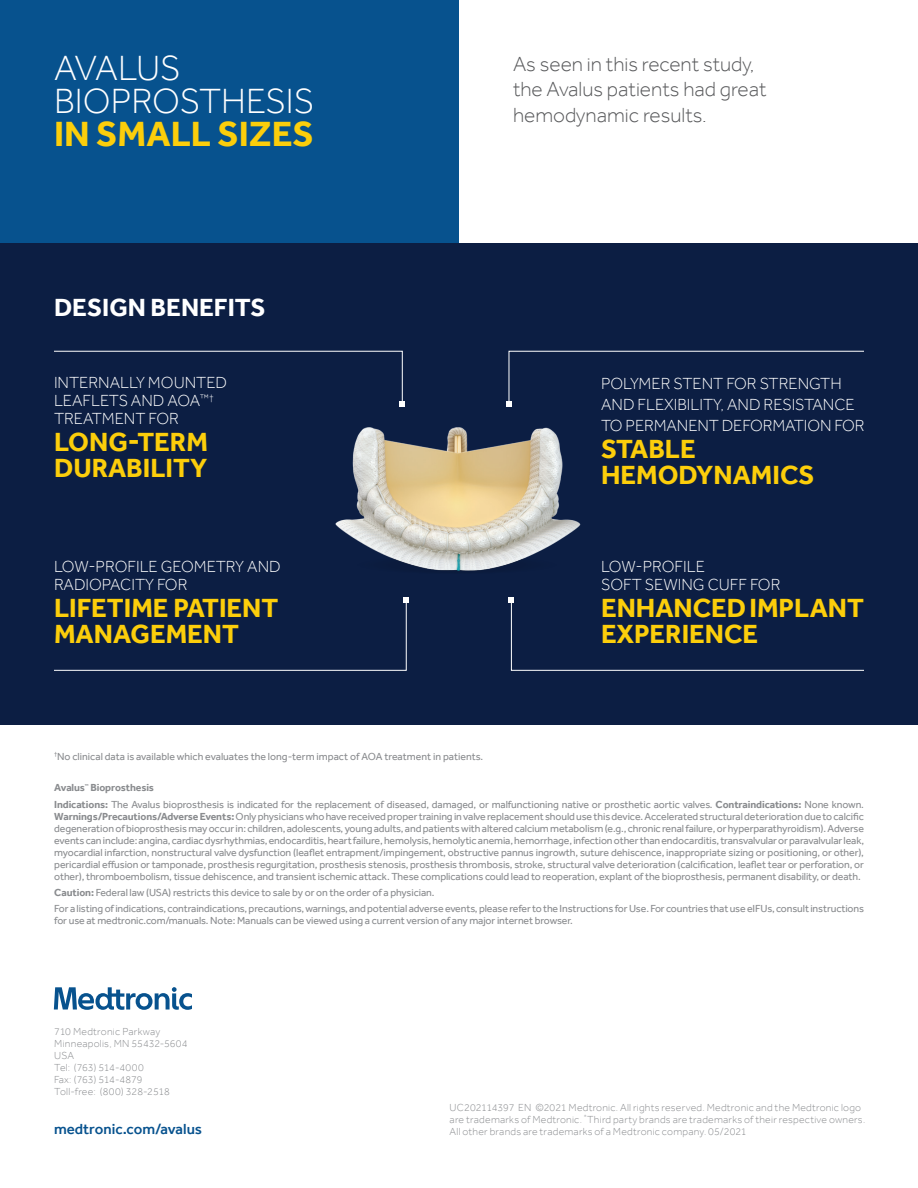
<style>
.page{position:relative;width:918px;height:1188px;background:#fff}
.page>*{position:absolute;margin:0;border:0;box-sizing:border-box;transform-origin:0 0}
.t1{font:300 36px/33px "Effra";color:#fff}
.t2{font:700 36px "Effra";color:#fcce0b}
.t3{font:700 27px/25.5px "Effra";color:#fcce0b}
.t4{font:700 25.5px "Effra";color:#fff}
.t5{font:300 21px/25.5px "Effra";color:#57585a}
.t6{font:300 16.5px/18px "Effra";color:#fff}
.t7{font:500 15px "Effra";color:#07528e}
.t8{font:10.5px/12px "Effra";letter-spacing:-.01em;color:#8a8c8f}
.t9{font:300 10.5px/12px "Effra";letter-spacing:.02em;color:#8a8c8f}
.t10{font:700 10.5px "Effra";letter-spacing:-.01em;color:#8a8c8f}
.t11{font:700 4.35px "Effra";color:#8a8c8f}
.s1{font-weight:700}
</style>
<div class="page">
<div style="left:0;top:0;width:459px;height:243px;background:#07528e"></div>
<div style="left:0;top:243px;width:918px;height:482px;background:#0c1e43"></div>
<img style="left:335px;top:427px;width:246px;height:171px">
<svg style="left:54px;top:350px;width:351px;height:57px"></svg>
<svg style="left:54px;top:598px;width:355px;height:73px"></svg>
<svg style="left:506px;top:350px;width:358px;height:57px"></svg>
<svg style="left:508px;top:598px;width:356px;height:73px"></svg>
<svg style="left:54px;top:987px;width:138px;height:23px"></svg>
<h1 class="t1" style="left:54px;top:51px;width:262px">AVALUS<br>BIOPROSTHESIS</h1>
<h1 class="t2" style="left:54px;top:112px;width:261px">IN SMALL SIZES</h1>
<h3 class="t5" style="left:513px;top:51px;width:255px">As seen in this recent study, the Avalus patients had great hemodynamic results.</h3>
<h3 class="t4" style="left:54px;top:292px;width:213px">DESIGN BENEFITS</h3>
<h3 class="t6" style="left:54px;top:374px;width:175px">INTERNALLY MOUNTED<br>LEAFLETS AND AOA<sup>™†<br></sup>TREATMENT FOR</h3>
<h2 class="t3" style="left:54px;top:429px;width:156px">LONG-TERM<br>DURABILITY</h2>
<h3 class="t6" style="left:54px;top:558px;width:228px">LOW-PROFILE GEOMETRY AND<br>RADIOPACITY FOR</h3>
<h2 class="t3" style="left:54px;top:595px;width:226px">LIFETIME PATIENT<br>MANAGEMENT</h2>
<p class="t8" style="left:54px;top:750px;width:431px"><sup>†</sup>No clinical data is available which evaluates the long-term impact of AOA treatment in patients.</p>
<h3 class="t6" style="left:601px;top:373px;width:265px;line-height:21px">POLYMER STENT FOR STRENGTH<br>AND FLEXIBILITY, AND RESISTANCE<br>TO PERMANENT DEFORMATION FOR</h3>
<h2 class="t3" style="left:601px;top:436px;width:215px">STABLE<br>HEMODYNAMICS</h2>
<h3 class="t6" style="left:601px;top:558px;width:181px">LOW-PROFILE<br>SOFT SEWING CUFF FOR</h3>
<h2 class="t3" style="left:601px;top:595px;width:265px">ENHANCED IMPLANT<br>EXPERIENCE</h2>
<p class="t10" style="left:54px;top:781px;width:32px">Avalus</p>
<p class="t11" style="left:85px;top:783px;width:5px">™</p>
<p class="t8" style="left:54px;top:779px;width:811px;line-height:16.4px;text-indent:36px"><span class="s1">Bioprosthesis<br>Indications:</span> The Avalus bioprosthesis is indicated for the replacement of diseased, damaged, or malfunctioning native or prosthetic aortic valves. <span class="s1">Contraindications:</span> None known.</p>
<p class="t8" style="left:54px;top:810px;width:811px;text-align:justify"><span class="s1">Warnings/Precautions/Adverse Events:</span> Only physicians who have received proper training in valve replacement should use this device. Accelerated structural deterioration due to calcific degeneration of bioprosthesis may occur in: children, adolescents, young adults, and patients with altered calcium metabolism (e.g., chronic renal failure, or hyperparathyroidism). Adverse events can include: angina, cardiac dysrhythmias, endocarditis, heart failure, hemolysis, hemolytic anemia, hemorrhage, infection other than endocarditis, transvalvular or paravalvular leak, myocardial infarction, nonstructural valve dysfunction (leaflet entrapment/impingement, obstructive pannus ingrowth, suture dehiscence, inappropriate sizing or positioning, or other), pericardial effusion or tamponade, prosthesis regurgitation, prosthesis stenosis, prosthesis thrombosis, stroke, structural valve deterioration (calcification, leaflet tear or perforation, or other), thromboembolism, tissue dehiscence, and transient ischemic attack. These complications could lead to reoperation, explant of the bioprosthesis, permanent disability, or death.</p>
<p class="t8" style="left:54px;top:884px;width:811px;line-height:16.4px"><span class="s1">Caution:</span> Federal law (USA) restricts this device to sale by or on the order of a physician.<br>For a listing of indications, contraindications, precautions, warnings, and potential adverse events, please refer to the Instructions for Use. For countries that use eIFUs, consult instructions</p>
<p class="t8" style="left:54px;top:915px;width:520px">for use at medtronic.com/manuals. Note: Manuals can be viewed using a current version of any major internet browser.</p>
<p class="t9" style="left:54px;top:1026px;width:135px">710 Medtronic Parkway<br>Minneapolis, MN 55432-5604<br>USA<br>Tel: (763) 514-4000<br>Fax: (763) 514-4879<br>Toll-free: (800) 328-2518</p>
<p class="t9" style="left:450px;top:1101px;width:417px">UC202114397 EN ©2021 Medtronic. All rights reserved. Medtronic and the Medtronic logo are trademarks of Medtronic. <sup>*</sup>Third party brands are trademarks of their respective owners.</p>
<h3 class="t7" style="left:54px;top:1120px;width:150px">medtronic.com/avalus</h3>
<p class="t9" style="left:450px;top:1125px;width:299px">All other brands are trademarks of a Medtronic company. 05/2021</p>
</div>
